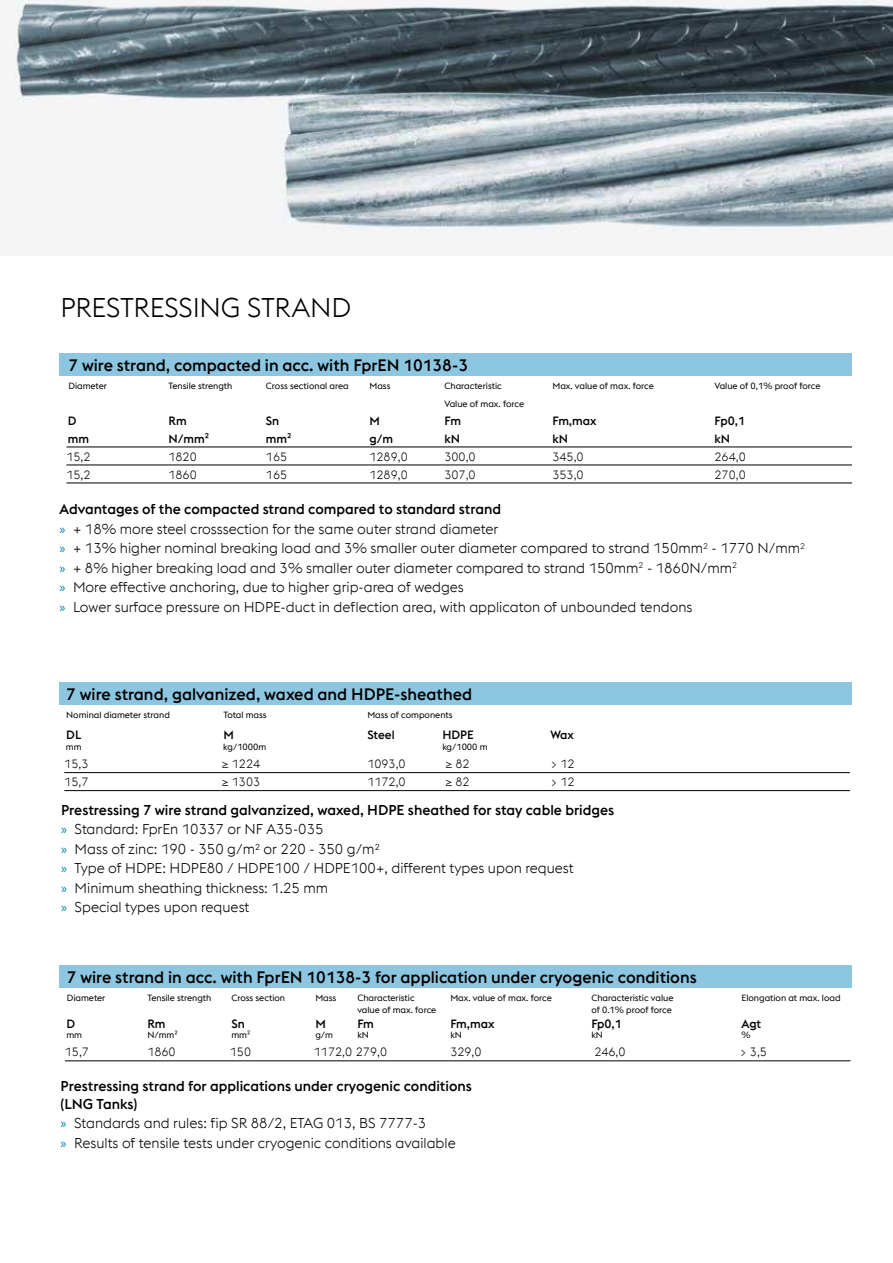
<style>
.page{position:relative;width:893px;height:1263px;background:#fff}
.page>*{position:absolute;margin:0;border:0;box-sizing:border-box;transform-origin:0 0}
.t1{font:300 27px "voestalpine";letter-spacing:-.005em;color:#000}
.t2{font:500 16.5px "voestalpine";color:#000}
.t3{font:300 14.25px/19.5px "voestalpine";color:#000}
.t4{font:500 14.25px/18px "voestalpine";color:#000}
.t5{font:300 12px "voestalpine";color:#000}
.t6{font:500 12px "voestalpine";color:#000}
.t7{font:9px "voestalpine";color:#000}
.s1{font-weight:500}
.s2{font-family:"Myriad Pro";font-weight:400;color:#0080b0}
</style>
<div class="page">
<div style="left:60px;top:353px;width:791px;height:22px;background:#8dc6e0"></div>
<div style="left:59px;top:682px;width:792px;height:22px;background:#8dc6e0"></div>
<hr style="left:64px;top:772px;width:786px;height:1px;background:#000">
<hr style="left:64px;top:790px;width:786px;height:1px;background:#000">
<div style="left:60px;top:966px;width:791px;height:22px;background:#8dc6e0"></div>
<hr style="left:65px;top:1060px;width:785px;height:1px;background:#000">
<img style="left:14px;top:0;width:879px;height:241px">
<hr style="left:66px;top:447px;width:786px;height:1px;background:#000">
<hr style="left:66px;top:465px;width:786px;height:1px;background:#000">
<hr style="left:66px;top:483px;width:786px;height:1px;background:#000">
<h1 class="t1" style="left:61px;top:292px;width:292px">PRESTRESSING STRAND</h1>
<p class="t2" style="left:68px;top:355px;width:401px">7 wire strand, compacted in acc. with FprEN 10138-3</p>
<p class="t7" style="left:68px;top:380px;width:40px">Diameter</p>
<p class="t7" style="left:168px;top:380px;width:66px">Tensile strength</p>
<p class="t7" style="left:266px;top:380px;width:84px">Cross sectional area</p>
<p class="t7" style="left:369px;top:380px;width:22px">Mass</p>
<p class="t7" style="left:444px;top:380px;width:59px">Characteristic</p>
<p class="t7" style="left:552px;top:380px;width:103px">Max. value of max. force</p>
<p class="t7" style="left:714px;top:380px;width:108px">Value of 0,1% proof force</p>
<p class="t7" style="left:444px;top:398px;width:81px">Value of max. force</p>
<p class="t6" style="left:68px;top:413px;width:10px">D</p>
<p class="t6" style="left:168px;top:413px;width:20px">Rm</p>
<p class="t6" style="left:266px;top:413px;width:15px">Sn</p>
<p class="t6" style="left:369px;top:413px;width:12px">M</p>
<p class="t6" style="left:444px;top:413px;width:18px">Fm</p>
<p class="t6" style="left:552px;top:413px;width:46px">Fm,max</p>
<p class="t6" style="left:714px;top:413px;width:32px">Fp0,1</p>
<p class="t6" style="left:68px;top:431px;width:23px">mm</p>
<p class="t6" style="left:168px;top:431px;width:42px">N/mm²</p>
<p class="t6" style="left:266px;top:431px;width:27px">mm²</p>
<p class="t6" style="left:369px;top:431px;width:25px">g/m</p>
<p class="t6" style="left:444px;top:431px;width:17px">kN</p>
<p class="t6" style="left:552px;top:431px;width:17px">kN</p>
<p class="t6" style="left:714px;top:431px;width:17px">kN</p>
<p class="t5" style="left:66px;top:449px;width:26px">15,2</p>
<p class="t5" style="left:168px;top:449px;width:30px">1820</p>
<p class="t5" style="left:266px;top:449px;width:23px">165</p>
<p class="t5" style="left:369px;top:449px;width:40px">1289,0</p>
<p class="t5" style="left:444px;top:449px;width:33px">300,0</p>
<p class="t5" style="left:552px;top:449px;width:33px">345,0</p>
<p class="t5" style="left:714px;top:449px;width:33px">264,0</p>
<p class="t5" style="left:66px;top:467px;width:26px">15,2</p>
<p class="t5" style="left:168px;top:467px;width:30px">1860</p>
<p class="t5" style="left:266px;top:467px;width:23px">165</p>
<p class="t5" style="left:369px;top:467px;width:40px">1289,0</p>
<p class="t5" style="left:444px;top:467px;width:33px">307,0</p>
<p class="t5" style="left:552px;top:467px;width:33px">353,0</p>
<p class="t5" style="left:714px;top:467px;width:33px">270,0</p>
<p class="t3" style="left:60px;top:500px;width:747px"><span class="s1">Advantages of the compacted strand compared to standard strand<br></span><span class="s2">»</span> + 18% more steel crosssection for the same outer strand diameter<br><span class="s2">»</span> + 13% higher nominal breaking load and 3% smaller outer diameter compared to strand 150mm<sup>2</sup> - 1770 N/mm<sup>2 </sup><span class="s2">»</span> + 8% higher breaking load and 3% smaller outer diameter compared to strand 150mm<sup>2</sup> - 1860N/mm<sup>2<br></sup><span class="s2">»</span> More effective anchoring, due to higher grip-area of wedges<br><span class="s2">»</span> Lower surface pressure on HDPE-duct in deflection area, with applicaton of unbounded tendons</p>
<p class="t2" style="left:66px;top:684px;width:407px">7 wire strand, galvanized, waxed and HDPE-sheathed</p>
<p class="t7" style="left:66px;top:709px;width:105px">Nominal diameter strand</p>
<p class="t7" style="left:223px;top:709px;width:45px">Total mass</p>
<p class="t7" style="left:367px;top:709px;width:87px">Mass of components</p>
<p class="t6" style="left:66px;top:728px;width:16px">DL</p>
<p class="t6" style="left:223px;top:728px;width:12px">M</p>
<p class="t6" style="left:367px;top:728px;width:29px">Steel</p>
<p class="t6" style="left:442px;top:728px;width:33px">HDPE</p>
<p class="t6" style="left:550px;top:728px;width:25px">Wax</p>
<p class="t7" style="left:66px;top:742px;width:17px">mm</p>
<p class="t7" style="left:223px;top:742px;width:45px">kg/1000m</p>
<p class="t7" style="left:442px;top:742px;width:47px">kg/1000 m</p>
<p class="t5" style="left:64px;top:757px;width:26px">15,3</p>
<p class="t5" style="left:222px;top:757px;width:40px">≥ 1224</p>
<p class="t5" style="left:367px;top:757px;width:40px">1093,0</p>
<p class="t5" style="left:445px;top:757px;width:26px">≥ 82</p>
<p class="t5" style="left:550px;top:757px;width:26px">&gt; 12</p>
<p class="t5" style="left:64px;top:775px;width:26px">15,7</p>
<p class="t5" style="left:222px;top:775px;width:40px">≥ 1303</p>
<p class="t5" style="left:367px;top:775px;width:40px">1172,0</p>
<p class="t5" style="left:445px;top:775px;width:26px">≥ 82</p>
<p class="t5" style="left:550px;top:775px;width:26px">&gt; 12</p>
<p class="t3" style="left:61px;top:800px;width:555px"><span class="s1">Prestressing 7 wire strand galvanzized, waxed, HDPE sheathed for stay cable bridges </span><span class="s2">»</span> Standard: FprEn 10337 or NF A35-035<br><span class="s2">»</span> Mass of zinc: 190 - 350 g/m2 or 220 - 350 g/m2<br><span class="s2">»</span> Type of HDPE: HDPE80 / HDPE100 / HDPE100+, different types upon request<br><span class="s2">»</span> Minimum sheathing thickness: 1.25 mm<br><span class="s2">»</span> Special types upon request</p>
<p class="t2" style="left:67px;top:967px;width:631px">7 wire strand in acc. with FprEN 10138-3 for application under cryogenic conditions</p>
<p class="t7" style="left:67px;top:993px;width:40px">Diameter</p>
<p class="t7" style="left:147px;top:993px;width:66px">Tensile strength</p>
<p class="t7" style="left:231px;top:993px;width:55px">Cross section</p>
<p class="t7" style="left:315px;top:993px;width:22px">Mass</p>
<p class="t7" style="left:357px;top:993px;width:59px">Characteristic</p>
<p class="t7" style="left:450px;top:993px;width:103px">Max. value of max. force</p>
<p class="t7" style="left:591px;top:993px;width:84px">Characteristic value</p>
<p class="t7" style="left:741px;top:993px;width:101px">Elongation at max. load</p>
<p class="t7" style="left:357px;top:1005px;width:81px">value of max. force</p>
<p class="t7" style="left:591px;top:1005px;width:82px">of 0.1% proof force</p>
<p class="t6" style="left:66px;top:1016px;width:10px">D</p>
<p class="t6" style="left:147px;top:1016px;width:20px">Rm</p>
<p class="t6" style="left:231px;top:1016px;width:15px">Sn</p>
<p class="t6" style="left:315px;top:1016px;width:12px">M</p>
<p class="t6" style="left:357px;top:1016px;width:18px">Fm</p>
<p class="t6" style="left:450px;top:1016px;width:46px">Fm,max</p>
<p class="t6" style="left:591px;top:1016px;width:32px">Fp0,1</p>
<p class="t6" style="left:741px;top:1016px;width:21px">Agt</p>
<p class="t7" style="left:66px;top:1030px;width:17px">mm</p>
<p class="t7" style="left:147px;top:1030px;width:32px">N/mm²</p>
<p class="t7" style="left:231px;top:1030px;width:20px">mm²</p>
<p class="t7" style="left:315px;top:1030px;width:19px">g/m</p>
<p class="t7" style="left:357px;top:1030px;width:13px">kN</p>
<p class="t7" style="left:450px;top:1030px;width:13px">kN</p>
<p class="t7" style="left:591px;top:1030px;width:13px">kN</p>
<p class="t7" style="left:741px;top:1030px;width:11px">%</p>
<p class="t5" style="left:65px;top:1045px;width:26px">15,7</p>
<p class="t5" style="left:147px;top:1045px;width:30px">1860</p>
<p class="t5" style="left:230px;top:1045px;width:23px">150</p>
<p class="t5" style="left:314px;top:1045px;width:75px">1172,0 279,0</p>
<p class="t5" style="left:450px;top:1045px;width:33px">329,0</p>
<p class="t5" style="left:594px;top:1045px;width:33px">246,0</p>
<p class="t5" style="left:740px;top:1045px;width:29px">&gt; 3,5</p>
<p class="t4" style="left:61px;top:1077px;width:413px">Prestressing strand for applications under cryogenic conditions (LNG Tanks)</p>
<p class="t3" style="left:61px;top:1113px;width:397px"><span class="s2">»</span> Standards and rules: fip SR 88/2, ETAG 013, BS 7777-3<br><span class="s2">»</span> Results of tensile tests under cryogenic conditions available</p>
</div>
